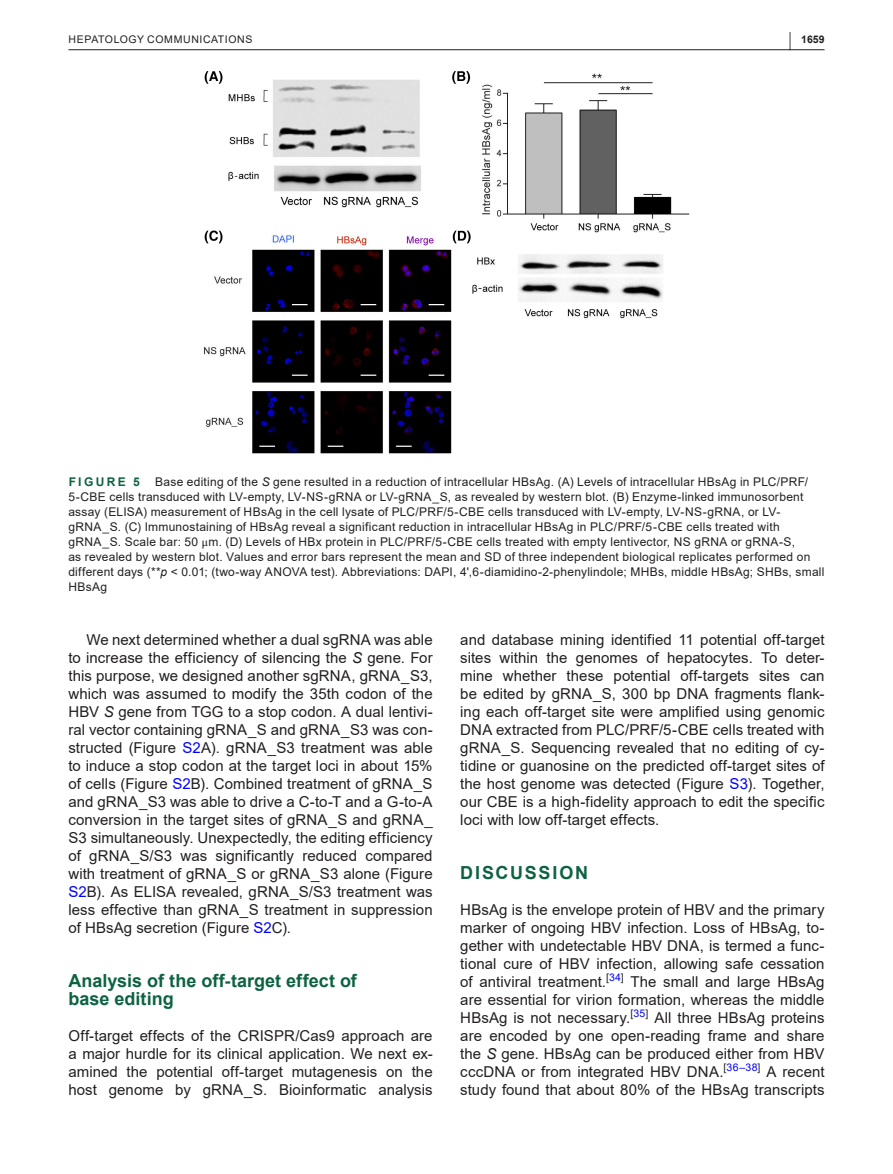
<style>
.page{position:relative;width:893px;height:1174px;background:#fff}
.page>*{position:absolute;margin:0;border:0;box-sizing:border-box;transform-origin:0 0}
.t1{font:700 19.5px "Arial";color:#231f20;scale:.38 1}
.t2{font:700 18px/18px "Arial";letter-spacing:.005em;color:#0d6341}
.t3{font:700 18px "Arial";letter-spacing:.1em;color:#0d6341}
.t4{font:15px/18px "Arial";letter-spacing:.005em;color:#231f20;text-align:justify}
.t5{font:12px/15px "Arial";letter-spacing:.02em;color:#231f20}
.t6{font:700 12px "Arial";letter-spacing:.2em;color:#0d6341}
.t7{font:10.5px "Arial";letter-spacing:.055em;color:#231f20}
.t8{font:10.5px "Arial";color:#00f}
.t9{font:700 10.5px "Arial";color:#231f20}
.s1{font-style:italic}
.s2{font-family:"STIX"}
.s3{color:#00f}
.s4{color:#231f20}
</style>
<div class="page">
<hr style="left:68px;top:49px;width:756px;height:1px;background:#231f20">
<img style="left:203px;top:71px;width:487px;height:383px">
<h1 class="t1" style="left:789px;top:25px;width:7px">|</h1>
<p class="t7" style="left:69px;top:32px;width:185px">HEPATOLOGY COMMUNICATIONS</p>
<p class="t9" style="left:801px;top:32px;width:25px">1659</p>
<p class="t5" style="left:68px;top:474px;width:757px;text-indent:87px">Base editing of the <span class="s1">S</span> gene resulted in a reduction of intracellular HBsAg. (A) Levels of intracellular HBsAg in PLC/PRF/ 5-CBE cells transduced with LV-empty, LV-NS-gRNA or LV-gRNA_S, as revealed by western blot. (B) Enzyme-linked immunosorbent assay (ELISA) measurement of HBsAg in the cell lysate of PLC/PRF/5-CBE cells transduced with LV-empty, LV-NS-gRNA, or LV&shy;gRNA_S. (C) Immunostaining of HBsAg reveal a significant reduction in intracellular HBsAg in PLC/PRF/5-CBE cells treated with gRNA_S. Scale bar: 50 <span class="s2">μ</span>m. (D) Levels of HBx protein in PLC/PRF/5-CBE cells treated with empty lentivector, NS gRNA or gRNA-S,<br>as revealed by western blot. Values and error bars represent the mean and SD of three independent biological replicates performed on different days (**<span class="s1">p</span> &lt; 0.01; (two-way ANOVA test). Abbreviations: DAPI, 4',6-diamidino-2-phenylindole; MHBs, middle HBsAg; SHBs, small HBsAg</p>
<p class="t6" style="left:69px;top:473px;width:73px">FIGURE 5</p>
<p class="t4" style="left:68px;top:631px;width:366px;text-indent:18px">We next determined whether a dual sgRNA was able to increase the efficiency of silencing the <span class="s1">S</span> gene. For this purpose, we designed another sgRNA, gRNA_S3, which was assumed to modify the 35th codon of the HBV <span class="s1">S</span> gene from TGG to a stop codon. A dual lentivi&shy;ral vector containing gRNA_S and gRNA_S3 was con&shy;structed (Figure <span class="s3">S2</span>A). gRNA_S3 treatment was able to induce a stop codon at the target loci in about 15% of cells (Figure <span class="s3">S2</span>B). Combined treatment of gRNA_S and gRNA_S3 was able to drive a C-to-T and a G-to-A conversion in the target sites of gRNA_S and gRNA_ S3 simultaneously. Unexpectedly, the editing efficiency of gRNA_S/S3 was significantly reduced compared with treatment of gRNA_S or gRNA_S3 alone (Figure <span class="s3">S2</span>B). As ELISA revealed, gRNA_S/S3 treatment was less effective than gRNA_S treatment in suppression of HBsAg secretion (Figure <span class="s3">S2</span>C).</p>
<p class="t2" style="left:68px;top:972px;width:290px">Analysis of the off-target effect of base editing</p>
<p class="t4" style="left:68px;top:1027px;width:366px">Off-target effects of the CRISPR/Cas9 approach are a major hurdle for its clinical application. We next ex&shy;amined the potential off-target mutagenesis on the host genome by gRNA_S. Bioinformatic analysis</p>
<p class="t4" style="left:460px;top:631px;width:366px">and database mining identified 11 potential off-target sites within the genomes of hepatocytes. To deter&shy;mine whether these potential off-targets sites can be edited by gRNA_S, 300 bp DNA fragments flank&shy;ing each off-target site were amplified using genomic DNA extracted from PLC/PRF/5-CBE cells treated with gRNA_S. Sequencing revealed that no editing of cy&shy;tidine or guanosine on the predicted off-target sites of the host genome was detected (Figure <span class="s3">S3</span>). Together, our CBE is a high-fidelity approach to edit the specific loci with low off-target effects.</p>
<p class="t3" style="left:460px;top:860px;width:129px">DISCUSSION</p>
<p class="t4" style="left:460px;top:901px;width:366px">HBsAg is the envelope protein of HBV and the primary marker of ongoing HBV infection. Loss of HBsAg, to&shy;gether with undetectable HBV DNA, is termed a func&shy;tional cure of HBV infection, allowing safe cessation of antiviral treatment.</p>
<p class="t7" style="left:606px;top:969px;width:19px">[<span class="s3">34</span>]</p>
<p class="t4" style="left:460px;top:973px;width:366px;text-indent:170px">The small and large HBsAg are essential for virion formation, whereas the middle HBsAg is not necessary.</p>
<p class="t7" style="left:630px;top:1005px;width:19px">[<span class="s3">35</span>]</p>
<p class="t4" style="left:460px;top:1009px;width:366px;text-indent:194px">All three HBsAg proteins are encoded by one open-reading frame and share the <span class="s1">S</span> gene. HBsAg can be produced either from HBV cccDNA or from integrated HBV DNA.</p>
<p class="t8" style="left:724px;top:1059px;width:38px"><span class="s4">[</span>36–38<span class="s4">]</span></p>
<p class="t4" style="left:460px;top:1063px;width:366px;text-align:right">A recent<br>study found that about 80% of the HBsAg transcripts</p>
</div>
